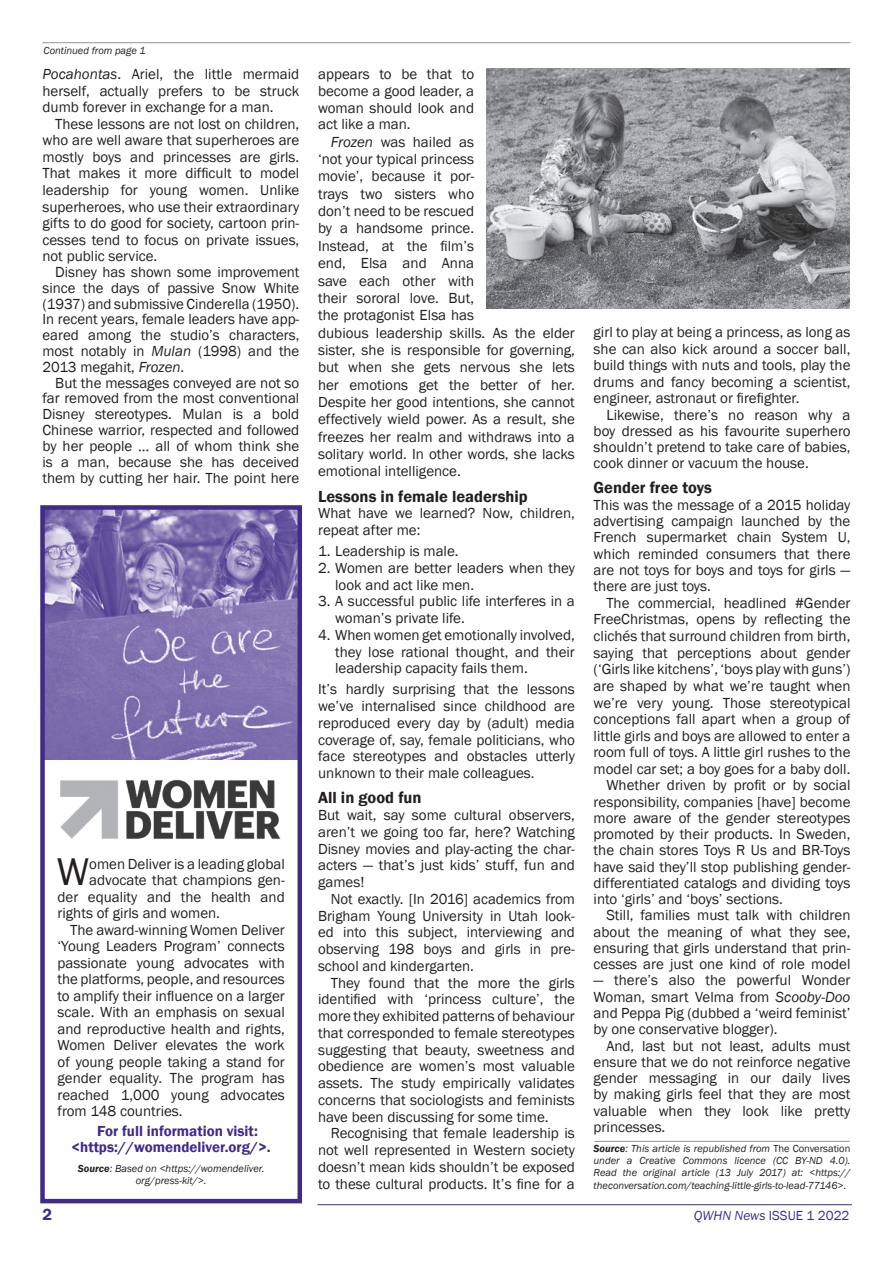
<style>
.page{position:relative;width:893px;height:1263px;background:#fff}
.page>*{position:absolute;margin:0;border:0;box-sizing:border-box;transform-origin:0 0}
.t1{font:39.75px "Franklin Gothic";color:#231f20}
.t2{font:600 16.5px "Franklin Gothic";color:#231f20}
.t3{font:600 16.5px "Franklin Gothic";color:#402b89}
.t4{font:15px/16.8px "Franklin Gothic";color:#231f20;text-align:justify}
.t5{font:600 15px/15.8px "Franklin Gothic";color:#402b89}
.t6{font:13.5px "Franklin Gothic";color:#402b89}
.t7{font:italic 10.5px/12.1px "Franklin Gothic";color:#231f20;text-align:justify}
.s1{font-style:italic}
.s2{font-weight:600}
.s3{font-style:normal}
</style>
<div class="page">
<hr style="left:43px;top:42px;width:807px;height:1px;background:#939598">
<hr style="left:317px;top:1204px;width:535px;height:1px;background:#402b89">
<hr style="left:594px;top:1141px;width:256px;height:1px;background:#939598">
<img style="left:45px;top:510px;width:252px;height:249px">
<img style="left:487px;top:68px;width:363px;height:240px">
<div style="left:40px;top:505px;width:262px;height:698px;border:4px solid #402b89"></div>
<img style="left:40px;top:760px;width:258px;height:98px">
<p class="t7" style="left:44px;top:45px;width:104px">Continued from page 1</p>
<p class="t4" style="left:43px;top:66px;width:258px"><span class="s1">Pocahontas</span>. Ariel, the little mermaid herself, actually prefers to be struck dumb forever in exchange for a man.</p>
<p class="t4" style="left:43px;top:116px;width:258px;text-indent:13px">These lessons are not lost on children, who are well aware that superheroes are mostly boys and princesses are girls.<br>That makes it more difficult to model leadership for young women. Unlike superheroes, who use their extraordinary gifts to do good for society, cartoon prin&shy;cesses tend to focus on private issues, not public service.</p>
<p class="t4" style="left:43px;top:264px;width:258px;line-height:15.8px;text-indent:13px">Disney has shown some improvement since the days of passive Snow White (1937) and submissive Cinderella (1950).<br>In recent years, female leaders have app&shy;eared among the studio’s characters, most notably in <span class="s1">Mulan</span> (1998) and the 2013 megahit, <span class="s1">Frozen</span>.</p>
<p class="t4" style="left:43px;top:375px;width:258px;line-height:15.9px;text-indent:13px">But the messages conveyed are not so far removed from the most conventional Disney stereotypes. Mulan is a bold Chinese warrior, respected and followed by her people … all of whom think she is a man, because she has deceived them by cutting her hair. The point here</p>
<h1 class="t1" style="left:57px;top:847px;width:34px">W</h1>
<p class="t4" style="left:89px;top:855px;width:197px">omen Deliver is a leading global</p>
<p class="t4" style="left:89px;top:872px;width:197px">advocate that champions gen-</p>
<p class="t4" style="left:58px;top:888px;width:229px">der equality and the health and</p>
<p class="t4" style="left:58px;top:905px;width:164px">rights of girls and women.</p>
<p class="t4" style="left:70px;top:921px;width:216px">The award-winning Women Deliver</p>
<p class="t4" style="left:58px;top:938px;width:229px">‘Young Leaders Program’ connects</p>
<p class="t4" style="left:58px;top:954px;width:229px">passionate young advocates with</p>
<p class="t4" style="left:58px;top:971px;width:229px">the platforms, people, and resources</p>
<p class="t4" style="left:58px;top:987px;width:229px">to amplify their influence on a larger</p>
<p class="t4" style="left:58px;top:1004px;width:229px">scale. With an emphasis on sexual</p>
<p class="t4" style="left:58px;top:1020px;width:229px">and reproductive health and rights,</p>
<p class="t4" style="left:58px;top:1037px;width:229px">Women Deliver elevates the work</p>
<p class="t4" style="left:58px;top:1053px;width:229px">of young people taking a stand for</p>
<p class="t4" style="left:58px;top:1070px;width:229px">gender equality. The program has</p>
<p class="t4" style="left:58px;top:1086px;width:229px">reached 1,000 young advocates</p>
<p class="t4" style="left:58px;top:1103px;width:127px">from 148 countries.</p>
<p class="t5" style="left:71px;top:1123px;width:201px;text-indent:26px">For full information visit: &lt;https://womendeliver.org/&gt;.</p>
<p class="t7" style="left:78px;top:1163px;width:188px;text-align:center"><span class="s2">Source</span>: Based on &lt;https://womendeliver. org/press-kit/&gt;.</p>
<p class="t4" style="left:318px;top:66px;width:158px">appears to be that to become a good leader, a woman should look and act like a man.</p>
<p class="t4" style="left:318px;top:133px;width:258px;line-height:17.4px;text-align:left;text-indent:13px"><span class="s1">Frozen</span> was hailed as<br>‘not your typical princess<br>movie’, because it por-<br>trays two sisters who<br>don’t need to be rescued<br>by a handsome prince.<br>Instead, at the film’s<br>end, Elsa and Anna<br>save each other with<br>their sororal love. But,<br>the protagonist Elsa has<br>dubious leadership skills. As the elder sister, she is responsible for governing, but when she gets nervous she lets her emotions get the better of her.<br>Despite her good intentions, she cannot effectively wield power. As a result, she freezes her realm and withdraws into a solitary world. In other words, she lacks emotional intelligence.</p>
<p class="t2" style="left:318px;top:486px;width:211px">Lessons in female leadership</p>
<p class="t4" style="left:318px;top:505px;width:258px">What have we learned? Now, children, repeat after me:</p>
<p class="t4" style="left:318px;top:543px;width:142px">1. Leadership is male.</p>
<p class="t4" style="left:335px;top:560px;width:241px;text-indent:-17px">2. Women are better leaders when they look and act like men.</p>
<p class="t4" style="left:335px;top:593px;width:241px;text-indent:-17px">3. A successful public life interferes in a woman’s private life.</p>
<p class="t4" style="left:335px;top:627px;width:241px;text-indent:-17px">4. When women get emotionally involved, they lose rational thought, and their leadership capacity fails them.</p>
<p class="t4" style="left:318px;top:681px;width:258px">It’s hardly surprising that the lessons we’ve internalised since childhood are reproduced every day by (adult) media coverage of, say, female politicians, who face stereotypes and obstacles utterly unknown to their male colleagues.</p>
<p class="t2" style="left:318px;top:788px;width:105px">All in good fun</p>
<p class="t4" style="left:318px;top:807px;width:258px">But wait, say some cultural observers, aren’t we going too far, here? Watching Disney movies and play-acting the char&shy;acters — that’s just kids’ stuff, fun and games!</p>
<p class="t4" style="left:318px;top:891px;width:258px;text-indent:13px">Not exactly. [In 2016] academics from Brigham Young University in Utah look&shy;ed into this subject, interviewing and observing 198 boys and girls in pre&shy;school and kindergarten.</p>
<p class="t4" style="left:318px;top:974px;width:258px;text-indent:13px">They found that the more the girls identified with ‘princess culture’, the more they exhibited patterns of behaviour that corresponded to female stereotypes suggesting that beauty, sweetness and obedience are women’s most valuable assets. The study empirically validates concerns that sociologists and feminists have been discussing for some time.</p>
<p class="t4" style="left:318px;top:1125px;width:258px;text-indent:13px">Recognising that female leadership is not well represented in Western society doesn’t mean kids shouldn’t be exposed to these cultural products. It’s fine for a</p>
<p class="t4" style="left:594px;top:324px;width:258px">girl to play at being a princess, as long as she can also kick around a soccer ball, build things with nuts and tools, play the drums and fancy becoming a scientist, engineer, astronaut or firefighter.</p>
<p class="t4" style="left:594px;top:407px;width:258px;line-height:16.2px;text-indent:13px">Likewise, there’s no reason why a boy dressed as his favourite superhero shouldn’t pretend to take care of babies, cook dinner or vacuum the house.</p>
<p class="t2" style="left:594px;top:478px;width:120px">Gender free toys</p>
<p class="t4" style="left:594px;top:497px;width:258px;line-height:16.2px">This was the message of a 2015 holiday advertising campaign launched by the French supermarket chain System U, which reminded consumers that there are not toys for boys and toys for girls — there are just toys.</p>
<p class="t4" style="left:606px;top:595px;width:246px">The commercial, headlined #Gender</p>
<p class="t4" style="left:594px;top:611px;width:258px">FreeChristmas, opens by reflecting the</p>
<p class="t4" style="left:594px;top:628px;width:258px">clichés that surround children from birth,</p>
<p class="t4" style="left:594px;top:644px;width:258px">saying that perceptions about gender</p>
<p class="t4" style="left:594px;top:661px;width:258px">(‘Girls like kitchens’, ‘boys play with guns’)</p>
<p class="t4" style="left:594px;top:678px;width:258px">are shaped by what we’re taught when</p>
<p class="t4" style="left:594px;top:694px;width:258px">we’re very young. Those stereotypical</p>
<p class="t4" style="left:594px;top:711px;width:258px">conceptions fall apart when a group of</p>
<p class="t4" style="left:594px;top:728px;width:258px">little girls and boys are allowed to enter a</p>
<p class="t4" style="left:594px;top:744px;width:258px">room full of toys. A little girl rushes to the</p>
<p class="t4" style="left:594px;top:761px;width:258px">model car set; a boy goes for a baby doll.</p>
<p class="t4" style="left:606px;top:777px;width:246px">Whether driven by profit or by social</p>
<p class="t4" style="left:594px;top:793px;width:258px">responsibility, companies [have] become</p>
<p class="t4" style="left:594px;top:810px;width:258px">more aware of the gender stereotypes</p>
<p class="t4" style="left:594px;top:826px;width:258px">promoted by their products. In Sweden,</p>
<p class="t4" style="left:594px;top:842px;width:258px">the chain stores Toys R Us and BR-Toys</p>
<p class="t4" style="left:594px;top:858px;width:258px">have said they’ll stop publishing gender-</p>
<p class="t4" style="left:594px;top:875px;width:258px">differentiated catalogs and dividing toys</p>
<p class="t4" style="left:594px;top:891px;width:191px">into ‘girls’ and ‘boys’ sections.</p>
<p class="t4" style="left:606px;top:907px;width:246px">Still, families must talk with children</p>
<p class="t4" style="left:594px;top:923px;width:258px">about the meaning of what they see,</p>
<p class="t4" style="left:594px;top:940px;width:258px">ensuring that girls understand that prin-</p>
<p class="t4" style="left:594px;top:956px;width:258px">cesses are just one kind of role model</p>
<p class="t4" style="left:594px;top:973px;width:258px;line-height:16.2px">— there’s also the powerful Wonder Woman, smart Velma from <span class="s1">Scooby-Doo </span>and Peppa Pig (dubbed a ‘weird feminist’ by one conservative blogger).</p>
<p class="t4" style="left:594px;top:1038px;width:258px;line-height:16.2px;text-indent:13px">And, last but not least, adults must ensure that we do not reinforce negative gender messaging in our daily lives by making girls feel that they are most valuable when they look like pretty princesses.</p>
<p class="t7" style="left:594px;top:1143px;width:258px"><span class="s2">Source</span>: This article is republished from <span class="s3">The Conversation </span>under a Creative Commons licence (CC BY-ND 4.0).<br>Read the original article (13 July 2017) at: &lt;https:// theconversation.com/teaching-little-girls-to-lead-77146&gt;.</p>
<p class="t3" style="left:43px;top:1205px;width:11px">2</p>
<p class="t6" style="left:694px;top:1207px;width:157px"><span class="s1">QWHN News</span> ISSUE 1 2022</p>
</div>
